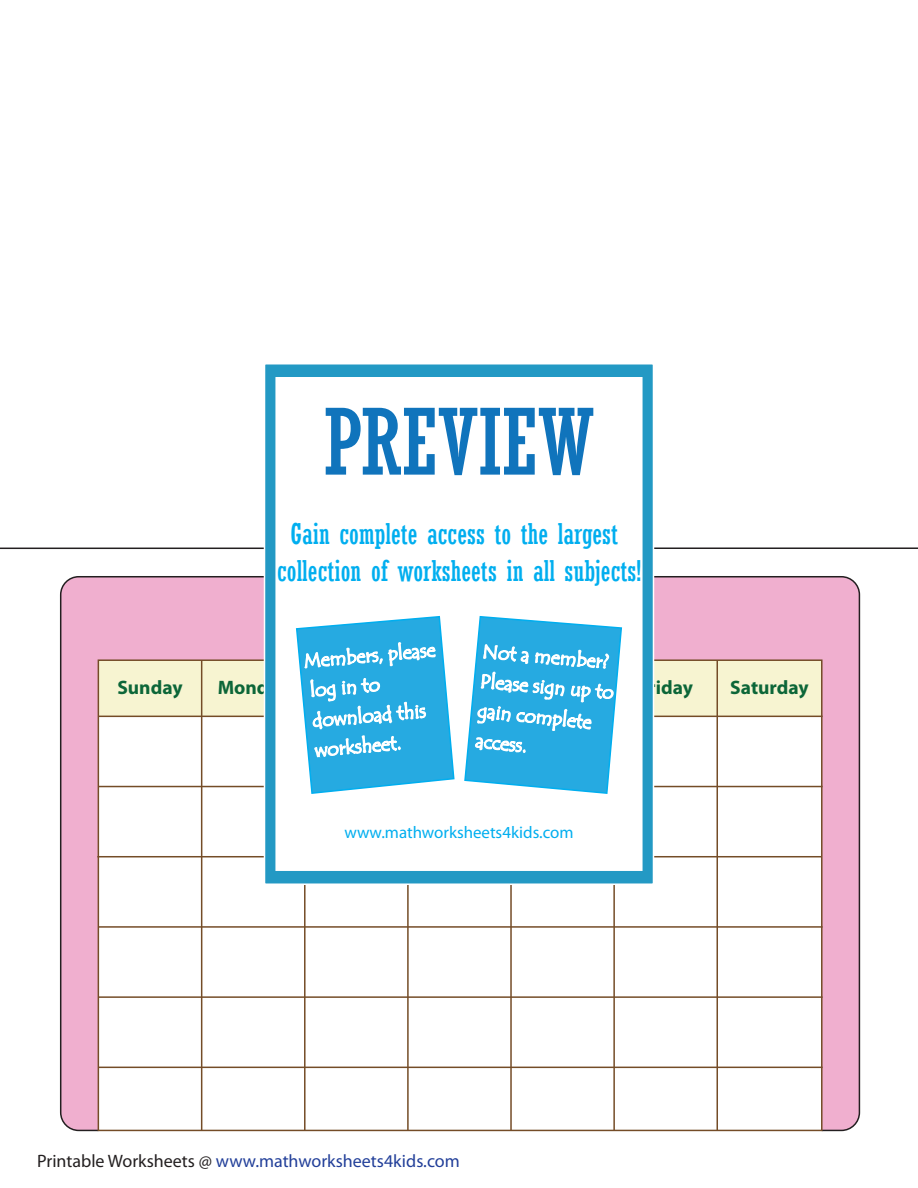
<style>
.page{position:relative;width:918px;height:1188px;background:#fff}
.page>*{position:absolute;margin:0;border:0;box-sizing:border-box;transform-origin:0 0}
.t1{font:condensed 90.75px "Rockwell";color:#1074bc}
.t2{font:condensed 28.5px/37px "Rockwell";color:#00aeef;text-align:center}
.t3{font:700 19.5px "Myriad Pro";color:#0c6638}
.t4{font:18px "Myriad Pro";color:#223f99}
.t5{font:16.95px "Myriad Pro";color:#00aeef}
.s1{color:#231f20}
</style>
<div class="page">
<hr style="left:0;top:547px;width:918px;height:2px;background:#231f20">
<svg style="left:61px;top:577px;width:798px;height:553px"></svg>
<hr style="left:201px;top:660px;width:1px;height:470px;background:#744c27">
<hr style="left:304px;top:660px;width:2px;height:470px;background:#744c27">
<hr style="left:407px;top:660px;width:2px;height:470px;background:#744c27">
<hr style="left:510px;top:660px;width:2px;height:470px;background:#744c27">
<hr style="left:613px;top:660px;width:2px;height:470px;background:#744c27">
<hr style="left:717px;top:660px;width:1px;height:470px;background:#744c27">
<hr style="left:98px;top:1067px;width:725px;height:1px;background:#744c27">
<hr style="left:98px;top:716px;width:725px;height:1px;background:#744c27">
<hr style="left:98px;top:786px;width:725px;height:1px;background:#744c27">
<hr style="left:97px;top:856px;width:725px;height:1px;background:#744c27">
<hr style="left:98px;top:926px;width:725px;height:2px;background:#744c27">
<hr style="left:98px;top:996px;width:725px;height:2px;background:#744c27">
<div style="left:265px;top:364px;width:388px;height:520px;background:#2399c4"></div>
<div style="left:276px;top:378px;width:366px;height:492px;background:#fff"></div>
<svg style="left:295px;top:616px;width:160px;height:178px"></svg>
<svg style="left:464px;top:616px;width:158px;height:178px"></svg>
<h1 class="t1" style="left:324px;top:407px;width:272px">PREVIEW</h1>
<p class="t2" style="left:277px;top:517px;width:366px">Gain complete access to the largest collection of worksheets in all subjects!</p>
<p class="t3" style="left:117px;top:680px;width:67px">Sunday</p>
<p class="t3" style="left:218px;top:680px;width:73px">Monday</p>
<p class="t3" style="left:638px;top:680px;width:56px">Friday</p>
<p class="t3" style="left:730px;top:680px;width:80px">Saturday</p>
<p class="t5" style="left:344px;top:826px;width:231px">www.mathworksheets4kids.com</p>
<p class="t4" style="left:37px;top:1154px;width:424px"><span class="s1">Printable Worksheets @</span> www.mathworksheets4kids.com</p>
</div>
